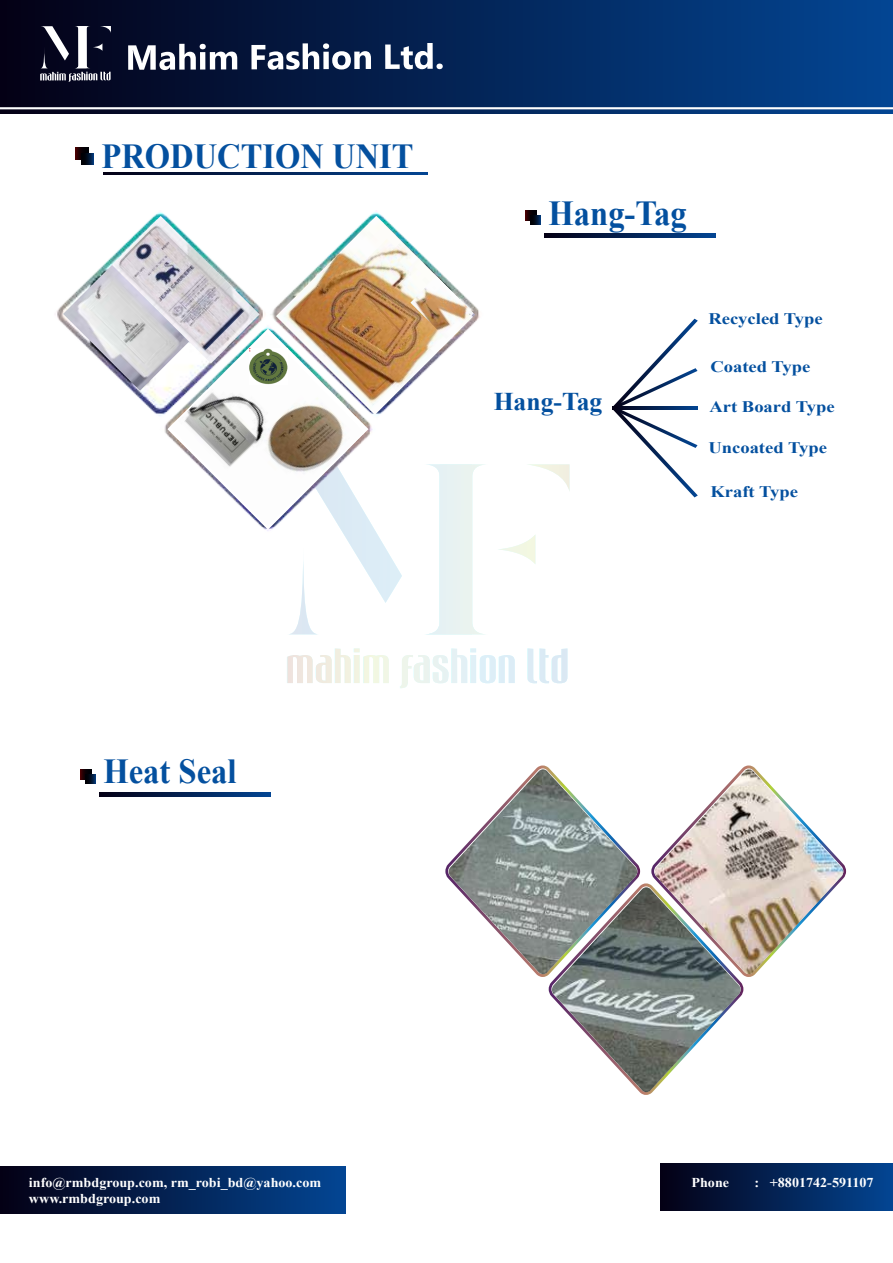
<style>
.page{position:relative;width:893px;height:1263px;background:#fff}
.page>*{position:absolute;margin:0;border:0;box-sizing:border-box;transform-origin:0 0}
.t1{font:700 35.1px "Times New Roman";color:#04509f;scale:.93 1}
.t2{font:700 25.5px "Times New Roman";color:#04509f}
.t3{font:700 16.05px "Times New Roman";color:#04509f;scale:1.16 1}
.t4{font:700 13.5px/16.2px "Times New Roman";color:#fff;scale:1.05 1}
</style>
<div class="page">
<div style="left:0;top:0;width:893px;height:114px;background:linear-gradient(to right,#040015,#034593)"></div>
<hr style="left:0;top:107px;width:893px;height:2px;background:#fff">
<div style="left:0;top:1167px;width:345px;height:46px;background:linear-gradient(to right,#040015,#034593)"></div>
<div style="left:661px;top:1164px;width:232px;height:46px;background:linear-gradient(to right,#040015,#034592)"></div>
<svg style="left:40px;top:26px;width:71px;height:56px"></svg>
<svg style="left:128px;top:44px;width:109px;height:26px"></svg>
<svg style="left:251px;top:43px;width:120px;height:27px"></svg>
<svg style="left:385px;top:43px;width:58px;height:26px"></svg>
<svg style="left:429px;top:464px;width:56px;height:170px"></svg>
<svg style="left:499px;top:535px;width:36px;height:29px"></svg>
<svg style="left:528px;top:464px;width:41px;height:25px"></svg>
<svg style="left:287px;top:648px;width:102px;height:35px"></svg>
<svg style="left:400px;top:648px;width:115px;height:40px"></svg>
<svg style="left:527px;top:648px;width:40px;height:35px"></svg>
<svg style="left:75px;top:147px;width:19px;height:18px"></svg>
<svg style="left:103px;top:172px;width:325px;height:3px"></svg>
<img style="left:655px;top:769px;width:188px;height:205px">
<img style="left:552px;top:887px;width:189px;height:205px">
<img style="left:449px;top:769px;width:188px;height:205px">
<img style="left:56px;top:210px;width:428px;height:324px">
<img style="left:276px;top:216px;width:199px;height:199px">
<img style="left:410px;top:276px;width:63px;height:63px">
<img style="left:63px;top:264px;width:104px;height:127px">
<svg style="left:167px;top:329px;width:235px;height:305px"></svg>
<img style="left:171px;top:333px;width:193px;height:193px">
<img style="left:112px;top:216px;width:148px;height:147px">
<img style="left:250px;top:348px;width:37px;height:36px">
<svg style="left:525px;top:210px;width:16px;height:15px"></svg>
<svg style="left:545px;top:233px;width:170px;height:4px"></svg>
<svg style="left:80px;top:769px;width:16px;height:14px"></svg>
<svg style="left:100px;top:792px;width:170px;height:4px"></svg>
<svg style="left:613px;top:319px;width:85px;height:178px"></svg>
<h1 class="t1" style="left:101px;top:131px;width:337px">PRODUCTION UNIT</h1>
<h1 class="t1" style="left:549px;top:188px;width:150px">Hang-Tag</h1>
<h2 class="t2" style="left:494px;top:383px;width:110px">Hang-Tag</h2>
<p class="t3" style="left:708px;top:307px;width:100px">Recycled Type</p>
<p class="t3" style="left:710px;top:355px;width:88px">Coated Type</p>
<p class="t3" style="left:709px;top:395px;width:110px">Art Board Type</p>
<p class="t3" style="left:708px;top:436px;width:104px">Uncoated Type</p>
<p class="t3" style="left:710px;top:480px;width:77px">Kraft Type</p>
<h1 class="t1" style="left:103px;top:746px;width:145px">Heat Seal</h1>
<p class="t4" style="left:29px;top:1174px;width:280px">info@rmbdgroup.com, rm_robi_bd@yahoo.com www.rmbdgroup.com</p>
<p class="t4" style="left:691px;top:1174px;width:37px">Phone</p>
<p class="t4" style="left:755px;top:1174px;width:115px">: +8801742-591107</p>
</div>
